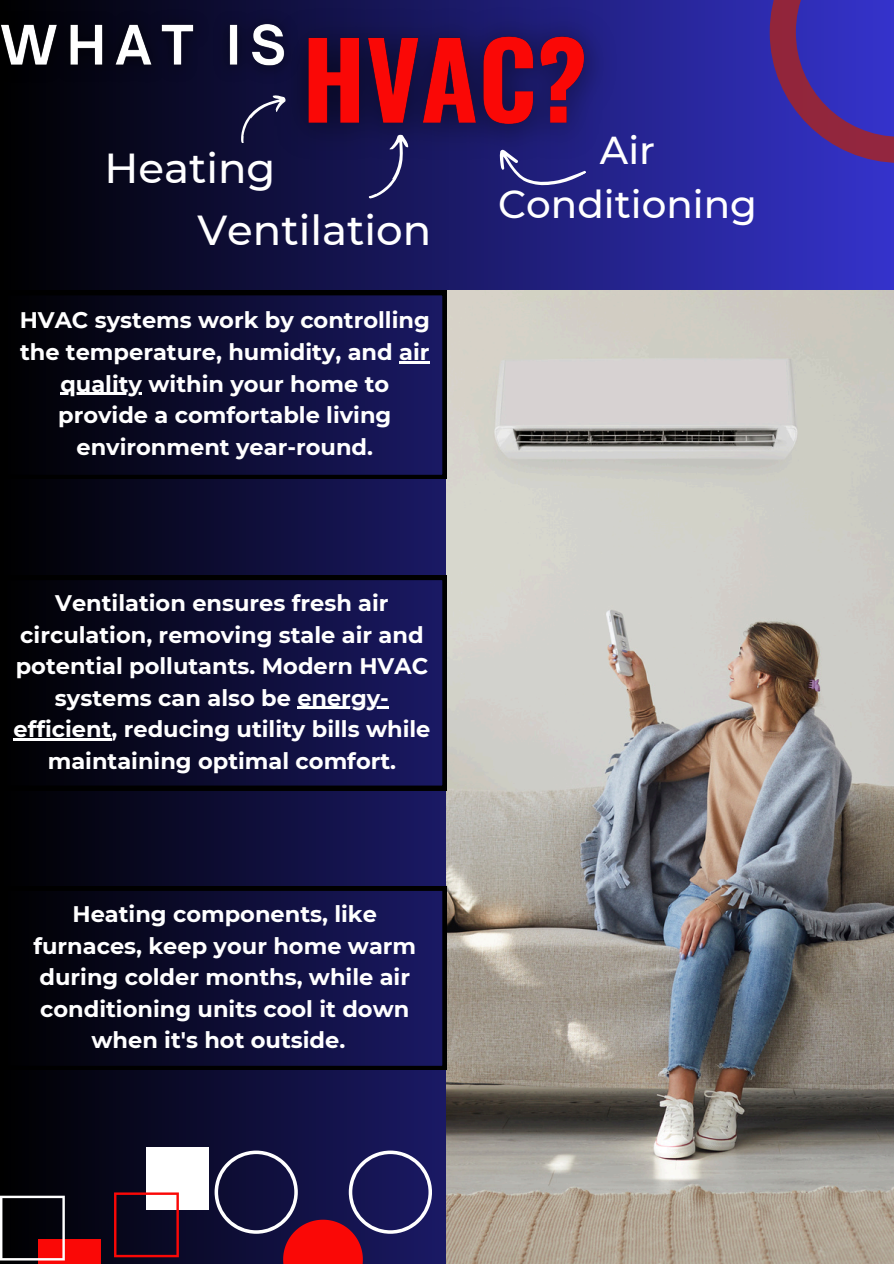
<style>
.page{position:relative;width:894px;height:1264px;background:#fff}
.page>*{position:absolute;margin:0;border:0;box-sizing:border-box;transform-origin:0 0}
.t1{font:500 41.85px "Montserrat";color:#fff}
.t2{font:500 38.85px/54px "Montserrat";color:#fff;text-align:center}
.t3{font:700 22.5px/31.5px "Montserrat";color:#fff;text-align:center}
</style>
<div class="page">
<div style="left:0;top:0;width:893px;height:1263px;background:linear-gradient(to right,#000,#3735cc)"></div>
<svg style="left:214px;top:1150px;width:218px;height:113px;background:#3e224e"></svg>
<img style="left:446px;top:291px;width:447px;height:972px">
<div style="left:146px;top:1147px;width:63px;height:62px;background:#fff"></div>
<div style="left:38px;top:1239px;width:62px;height:24px;background:#fa0806"></div>
<svg style="left:114px;top:1192px;width:65px;height:65px;background:#452335"></svg>
<svg style="left:0;top:1195px;width:65px;height:65px"></svg>
<svg style="left:230px;top:90px;width:33px;height:54px;background:#1e1d44"></svg>
<img style="left:263px;top:0;width:366px;height:174px">
<svg style="left:368px;top:132px;width:45px;height:74px;background:#2b2b66"></svg>
<svg style="left:492px;top:117px;width:94px;height:92px;background:#302779"></svg>
<img style="left:0;top:2px;width:307px;height:88px">
<svg style="left:3px;top:291px;width:443px;height:188px;background:#0c0c2f"></svg>
<hr style="left:399px;top:361px;width:30px;height:2px;background:#fff">
<hr style="left:60px;top:392px;width:82px;height:3px;background:#fff">
<svg style="left:3px;top:886px;width:443px;height:183px;background:#0c0b2f"></svg>
<svg style="left:2px;top:575px;width:444px;height:215px;background:#0c0c2f"></svg>
<hr style="left:297px;top:706px;width:92px;height:3px;background:#fff">
<hr style="left:13px;top:738px;width:98px;height:2px;background:#fff">
<svg style="left:769px;top:0;width:124px;height:163px;background:#4b2c9b"></svg>
<p class="t1" style="left:104px;top:143px;width:172px">Heating</p>
<h3 class="t1" style="left:197px;top:204px;width:235px">Ventilation</h3>
<h3 class="t3" style="left:20px;top:305px;width:411px;text-align:left">HVAC systems work by controlling the temperature, humidity, and air</h3>
<p class="t3" style="left:58px;top:368px;width:334px">quality within your home to provide a comfortable living environment year-round.</p>
<p class="t3" style="left:16px;top:587px;width:414px">Ventilation ensures fresh air circulation, removing stale air and potential pollutants. Modern HVAC systems can also be energy-</p>
<p class="t3" style="left:13px;top:713px;width:418px">efficient, reducing utility bills while maintaining optimal comfort.</p>
<p class="t3" style="left:33px;top:898px;width:384px">Heating components, like furnaces, keep your home warm during colder months, while air conditioning units cool it down when it's hot outside.</p>
<h3 class="t2" style="left:498px;top:123px;width:260px">Air<br>Conditioning</h3>
</div>
